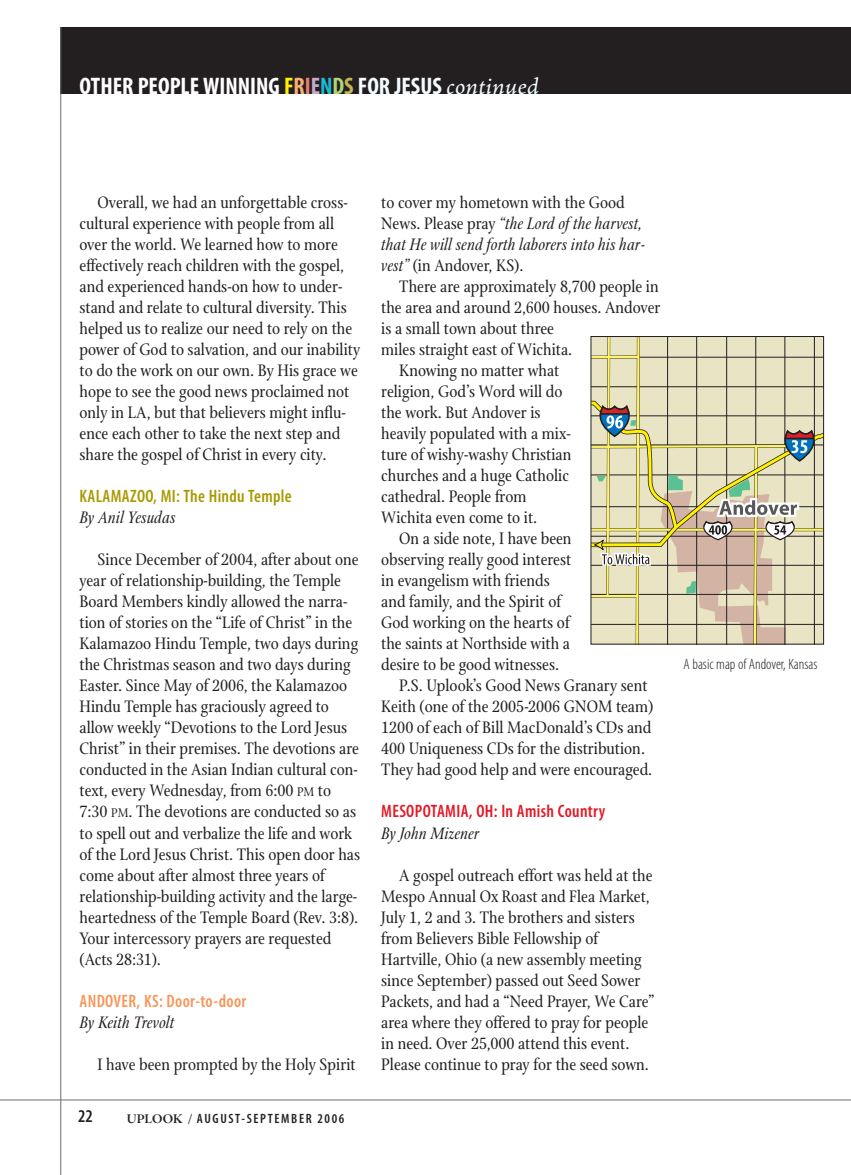
<style>
.page{position:relative;width:851px;height:1175px;background:#fff}
.page>*{position:absolute;margin:0;border:0;box-sizing:border-box;transform-origin:0 0}
.t1{font:700 condensed 24px "Myriad Pro";color:#fff}
.t2{font:18px/21px "Stone Print";color:#231f20}
.t3{font:italic 18px/21px "Stone Print";color:#231f20}
.t4{font:600 condensed 18px "Myriad Pro";letter-spacing:.02em;color:#e21926}
.t5{font:600 condensed 18px "Myriad Pro";letter-spacing:.02em;color:#a99901}
.t6{font:600 condensed 18px "Myriad Pro";letter-spacing:.02em;color:#f79559}
.t7{font:600 condensed 18px "Myriad Pro";color:#231f20}
.t8{font:300 condensed 15px "Myriad Pro";color:#231f20}
.t9{font:600 condensed 13.5px "Myriad Pro";letter-spacing:.12em;color:#231f20}
.s1{color:#fff101}
.s2{color:#faaf71}
.s3{color:#ed8066}
.s4{color:#c8a8ce}
.s5{color:#1cb9d5}
.s6{color:#aed475}
.s7{color:#c5b653}
.s8{color:#f4fbfe}
.s9{font-family:"Adobe Jenson Pro It Capt";font-weight:400;font-stretch:normal;color:#f0f9fd}
.s10{font-size:13.5px}
.s11{font-family:"Adobe Jenson Pro Bold Subh";font-weight:400;font-stretch:normal}
.s12{font-style:normal}
</style>
<div class="page">
<svg style="left:592px;top:338px;width:230px;height:304px;background:#d3cdac"></svg>
<div style="left:590px;top:336px;width:234px;height:308px;border:1px solid #231f20"></div>
<div style="left:61px;top:27px;width:789px;height:67px;background:#231f20"></div>
<hr style="left:60px;top:27px;width:1px;height:1147px;background:#6c6d70">
<hr style="left:0;top:1099px;width:850px;height:1px;background:#6c6d70">
<h1 class="t1" style="left:80px;top:77px;width:460px">OTHER PEOPLE WINNING <span class="s1">F</span><span class="s2">R</span><span class="s3">I</span><span class="s4">E</span><span class="s5">N</span><span class="s6">D</span><span class="s7">S</span> <span class="s8">FOR JESUS</span> <span class="s9">continued</span></h1>
<p class="t2" style="left:80px;top:191px;width:282px;text-indent:18px">Overall, we had an unforgettable cross&shy;cultural experience with people from all over the world. We learned how to more effectively reach children with the gospel, and experienced hands-on how to under&shy;stand and relate to cultural diversity. This helped us to realize our need to rely on the power of God to salvation, and our inability to do the work on our own. By His grace we hope to see the good news proclaimed not only in LA, but that believers might influ&shy;ence each other to take the next step and share the gospel of Christ in every city.</p>
<p class="t5" style="left:80px;top:490px;width:214px">KALAMAZOO, MI: The Hindu Temple</p>
<p class="t3" style="left:80px;top:506px;width:97px">By Anil Yesudas</p>
<p class="t2" style="left:79px;top:548px;width:282px;text-indent:18px">Since December of 2004, after about one year of relationship-building, the Temple Board Members kindly allowed the narra&shy;tion of stories on the “Life of Christ” in the Kalamazoo Hindu Temple, two days during the Christmas season and two days during Easter. Since May of 2006, the Kalamazoo Hindu Temple has graciously agreed to allow weekly “Devotions to the Lord Jesus Christ” in their premises. The devotions are conducted in the Asian Indian cultural con&shy;text, every Wednesday, from 6:00 <span class="s10">PM</span> to 7:30 <span class="s10">PM</span>. The devotions are conducted so as to spell out and verbalize the life and work of the Lord Jesus Christ. This open door has come about after almost three years of relationship-building activity and the large&shy;heartedness of the Temple Board (Rev. 3:8).<br>Your intercessory prayers are requested (Acts 28:31).</p>
<p class="t6" style="left:80px;top:994px;width:168px">ANDOVER, KS: Door-to-door</p>
<p class="t3" style="left:80px;top:1010px;width:96px">By Keith Trevolt</p>
<p class="t2" style="left:98px;top:1052px;width:259px">I have been prompted by the Holy Spirit</p>
<p class="t7" style="left:78px;top:1110px;width:16px">22</p>
<p class="t9" style="left:127px;top:1113px;width:219px"><span class="s11">UPLOOK /</span> AUGUST-SEPTEMBER 2006</p>
<p class="t3" style="left:381px;top:191px;width:266px"><span class="s12">to cover my hometown with the Good News. Please pray</span> “the Lord of the harvest, that He will send forth laborers into his har&shy;vest” <span class="s12">(in Andover, KS).</span></p>
<p class="t2" style="left:399px;top:275px;width:261px">There are approximately 8,700 people in</p>
<p class="t2" style="left:381px;top:296px;width:281px">the area and around 2,600 houses. Andover</p>
<p class="t2" style="left:381px;top:317px;width:174px">is a small town about three</p>
<p class="t2" style="left:381px;top:338px;width:192px">miles straight east of Wichita.</p>
<p class="t2" style="left:399px;top:359px;width:162px">Knowing no matter what</p>
<p class="t2" style="left:381px;top:380px;width:183px">religion, God’s Word will do</p>
<p class="t2" style="left:381px;top:401px;width:161px">the work. But Andover is</p>
<p class="t2" style="left:381px;top:422px;width:191px">heavily populated with a mix-</p>
<p class="t2" style="left:381px;top:443px;width:192px">ture of wishy-washy Christian</p>
<p class="t2" style="left:381px;top:464px;width:189px">churches and a huge Catholic</p>
<p class="t2" style="left:381px;top:485px;width:147px">cathedral. People from</p>
<p class="t2" style="left:381px;top:506px;width:157px">Wichita even come to it.</p>
<p class="t2" style="left:399px;top:527px;width:174px">On a side note, I have been</p>
<p class="t2" style="left:381px;top:548px;width:191px">observing really good interest</p>
<p class="t2" style="left:381px;top:569px;width:170px">in evangelism with friends</p>
<p class="t2" style="left:381px;top:590px;width:181px">and family, and the Spirit of</p>
<p class="t2" style="left:381px;top:611px;width:190px">God working on the hearts of</p>
<p class="t2" style="left:381px;top:632px;width:190px">the saints at Northside with a</p>
<p class="t2" style="left:381px;top:653px;width:179px">desire to be good witnesses.</p>
<p class="t2" style="left:399px;top:674px;width:250px">P.S. Uplook’s Good News Granary sent</p>
<p class="t2" style="left:381px;top:695px;width:273px">Keith (one of the 2005-2006 GNOM team)</p>
<p class="t2" style="left:381px;top:716px;width:272px">1200 of each of Bill MacDonald’s CDs and</p>
<p class="t2" style="left:381px;top:737px;width:265px">400 Uniqueness CDs for the distribution.</p>
<p class="t2" style="left:381px;top:758px;width:272px">They had good help and were encouraged.</p>
<p class="t4" style="left:381px;top:805px;width:225px">MESOPOTAMIA, OH: In Amish Country</p>
<p class="t3" style="left:381px;top:821px;width:100px">By John Mizener</p>
<p class="t2" style="left:381px;top:863px;width:275px;text-indent:18px">A gospel outreach effort was held at the Mespo Annual Ox Roast and Flea Market, July 1, 2 and 3. The brothers and sisters from Believers Bible Fellowship of Hartville, Ohio (a new assembly meeting since September) passed out Seed Sower Packets, and had a “Need Prayer, We Care” area where they offered to pray for people in need. Over 25,000 attend this event.<br>Please continue to pray for the seed sown.</p>
<p class="t8" style="left:683px;top:659px;width:135px">A basic map of Andover, Kansas</p>
</div>
